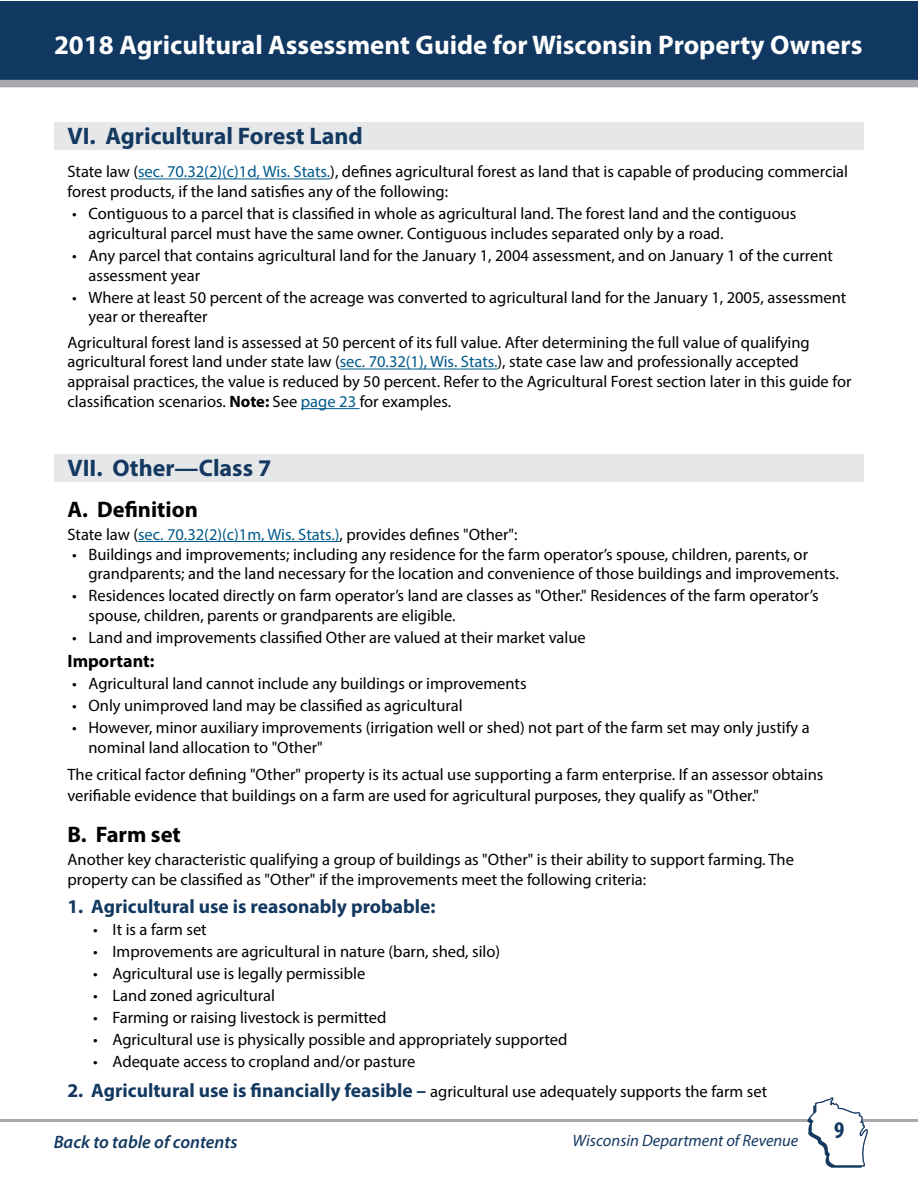
<style>
.page{position:relative;width:918px;height:1188px;background:#fff}
.page>*{position:absolute;margin:0;border:0;box-sizing:border-box;transform-origin:0 0}
.t1{font:700 27px "Myriad Pro";color:#fff}
.t2{font:700 24px "Myriad Pro";color:#143961}
.t3{font:700 condensed 24px "Myriad Pro";color:#113861}
.t4{font:700 22.5px "Myriad Pro";color:#000}
.t5{font:700 19.5px "Myriad Pro";color:#143961}
.t6{font:italic 600 18px "Myriad Pro";color:#143961}
.t7{font:700 18px "Myriad Pro";color:#000}
.t8{font:16.5px/19.8px "Myriad Pro";color:#000}
.t9{font:italic 16.5px "Myriad Pro";color:#143961}
.s1{color:#005a8b}
.s2{font-weight:700}
.s3{font-weight:700;font-size:19.5px;color:#143961}
</style>
<div class="page">
<div style="left:1px;top:1px;width:917px;height:86px;background:#113861"></div>
<div style="left:0;top:80px;width:918px;height:7px;background:#a7a9ac"></div>
<hr style="left:0;top:1119px;width:918px;height:3px;background:#a7a9ac">
<svg style="left:807px;top:1097px;width:61px;height:71px"></svg>
<div style="left:55px;top:123px;width:809px;height:27px;background:#e6e7e8"></div>
<div style="left:55px;top:454px;width:809px;height:28px;background:#e6e7e8"></div>
<hr style="left:138px;top:179px;width:192px;height:1px;background:#005a8b">
<hr style="left:340px;top:369px;width:158px;height:1px;background:#005a8b">
<hr style="left:301px;top:408px;width:59px;height:1px;background:#005a8b">
<hr style="left:138px;top:541px;width:202px;height:1px;background:#005a8b">
<h1 class="t1" style="left:54px;top:27px;width:810px">2018 Agricultural Assessment Guide for Wisconsin Property Owners</h1>
<h2 class="t2" style="left:68px;top:120px;width:297px">VI. Agricultural Forest Land</h2>
<p class="t8" style="left:68px;top:162px;width:782px">State law (<span class="s1">sec. 70.32(2)(c)1d, Wis. Stats.</span>), defines agricultural forest as land that is capable of producing commercial forest products, if the land satisfies any of the following:</p>
<p class="t8" style="left:89px;top:203px;width:709px;text-indent:-17px">• Contiguous to a parcel that is classified in whole as agricultural land. The forest land and the contiguous agricultural parcel must have the same owner. Contiguous includes separated only by a road.</p>
<p class="t8" style="left:89px;top:245px;width:746px;text-indent:-16px">• Any parcel that contains agricultural land for the January 1, 2004 assessment, and on January 1 of the current assessment year</p>
<p class="t8" style="left:89px;top:287px;width:759px;text-indent:-16px">• Where at least 50 percent of the acreage was converted to agricultural land for the January 1, 2005, assessment year or thereafter</p>
<p class="t8" style="left:68px;top:332px;width:785px">Agricultural forest land is assessed at 50 percent of its full value. After determining the full value of qualifying agricultural forest land under state law (<span class="s1">sec. 70.32(1), Wis. Stats.</span>), state case law and professionally accepted appraisal practices, the value is reduced by 50 percent. Refer to the Agricultural Forest section later in this guide for classification scenarios. <span class="s2">Note:</span> See <span class="s1">page 23</span> for examples.</p>
<h2 class="t2" style="left:68px;top:453px;width:205px">VII. Other—Class 7</h2>
<h3 class="t4" style="left:68px;top:495px;width:132px">A. Definition</h3>
<p class="t8" style="left:68px;top:524px;width:452px">State law (<span class="s1">sec. 70.32(2)(c)1m, Wis. Stats.)</span>, provides defines "Other":</p>
<p class="t8" style="left:89px;top:544px;width:751px;text-indent:-16px">• Buildings and improvements; including any residence for the farm operator’s spouse, children, parents, or grandparents; and the land necessary for the location and convenience of those buildings and improvements.</p>
<p class="t8" style="left:89px;top:586px;width:732px;text-indent:-16px">• Residences located directly on farm operator’s land are classes as "Other." Residences of the farm operator’s spouse, children, parents or grandparents are eligible.</p>
<p class="t8" style="left:72px;top:627px;width:515px">• Land and improvements classified Other are valued at their market value</p>
<p class="t7" style="left:68px;top:650px;width:88px">Important:</p>
<p class="t8" style="left:72px;top:674px;width:456px">• Agricultural land cannot include any buildings or improvements</p>
<p class="t8" style="left:72px;top:696px;width:392px">• Only unimproved land may be classified as agricultural</p>
<p class="t8" style="left:88px;top:718px;width:723px;text-indent:-16px">• However, minor auxiliary improvements (irrigation well or shed) not part of the farm set may only justify a nominal land allocation to "Other"</p>
<p class="t8" style="left:67px;top:763px;width:757px;line-height:21.6px">The critical factor defining "Other" property is its actual use supporting a farm enterprise. If an assessor obtains verifiable evidence that buildings on a farm are used for agricultural purposes, they qualify as "Other."</p>
<h3 class="t4" style="left:68px;top:820px;width:115px">B. Farm set</h3>
<p class="t8" style="left:68px;top:849px;width:728px">Another key characteristic qualifying a group of buildings as "Other" is their ability to support farming. The property can be classified as "Other" if the improvements meet the following criteria:</p>
<p class="t5" style="left:68px;top:894px;width:370px">1. Agricultural use is reasonably probable:</p>
<p class="t8" style="left:93px;top:920px;width:115px">• It is a farm set</p>
<p class="t8" style="left:93px;top:942px;width:409px">• Improvements are agricultural in nature (barn, shed, silo)</p>
<p class="t8" style="left:93px;top:964px;width:274px">• Agricultural use is legally permissible</p>
<p class="t8" style="left:93px;top:986px;width:183px">• Land zoned agricultural</p>
<p class="t8" style="left:93px;top:1008px;width:295px">• Farming or raising livestock is permitted</p>
<p class="t8" style="left:93px;top:1029px;width:476px">• Agricultural use is physically possible and appropriately supported</p>
<p class="t8" style="left:93px;top:1051px;width:324px">• Adequate access to cropland and/or pasture</p>
<p class="t8" style="left:68px;top:1082px;width:701px"><span class="s3">2. Agricultural use is financially feasible –</span> agricultural use adequately supports the farm set</p>
<p class="t6" style="left:54px;top:1130px;width:185px">Back to table of contents</p>
<p class="t9" style="left:573px;top:1130px;width:227px">Wisconsin Department of Revenue</p>
<h2 class="t3" style="left:834px;top:1115px;width:12px">9</h2>
</div>
